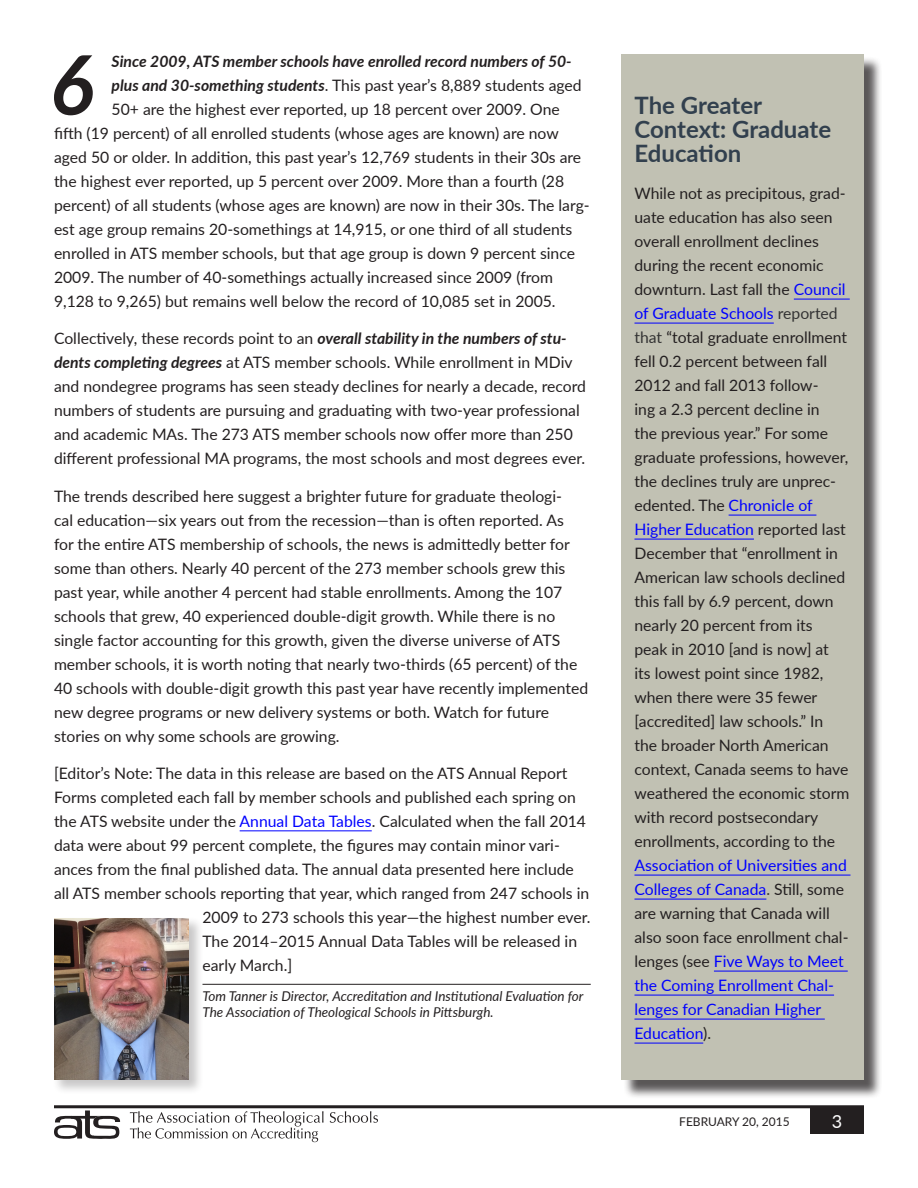
<style>
.page{position:relative;width:918px;height:1188px;background:#fff}
.page>*{position:absolute;margin:0;border:0;box-sizing:border-box;transform-origin:0 0}
.Hanging_Indent_w_bul{font:italic 700 82.2px "Lato";color:#231f20}
.Body_Text{font:700 24px/24px "Lato";letter-spacing:-.005em;color:#32404e}
.t1{font:18px "Lato";color:#fff}
.Body_Text-2{font:15.75px/24px "Lato";color:#231f20}
.Hanging_Indent_w_bul-2{font:15.75px "Lato";color:#231f20}
.Hanging_Indent_w_bul-3{font:italic 700 15.75px "Lato";color:#231f20}
.Byline_End_Blurb{font:italic 13.5px/16.2px "Lato";color:#231f20}
.t2{font:12px "Lato";color:#231f20}
.s1{font-weight:700;font-style:italic}
.s2{color:#00f}
.s3{color:#333}
</style>
<div class="page">
<div style="left:810px;top:1107px;width:54px;height:27px;background:#231f20"></div>
<hr style="left:54px;top:1105px;width:810px;height:3px;background:#231f20">
<svg style="left:54px;top:1110px;width:66px;height:29px"></svg>
<svg style="left:130px;top:1111px;width:194px;height:31px"></svg>
<svg style="left:330px;top:1111px;width:48px;height:12px"></svg>
<hr style="left:240px;top:830px;width:132px;height:1px;background:#00f">
<hr style="left:202px;top:984px;width:389px;height:1px;background:#231f20">
<div style="left:52px;top:916px;width:152px;height:179px;background:#231f20;opacity:.25"></div>
<img style="left:54px;top:918px;width:135px;height:162px">
<div style="left:623px;top:56px;width:260px;height:1043px;background:#231f20;opacity:.75"></div>
<div style="left:621px;top:54px;width:243px;height:1026px;background:#c1c1b3"></div>
<hr style="left:794px;top:299px;width:56px;height:1px;background:#00f">
<hr style="left:634px;top:323px;width:140px;height:1px;background:#00f">
<hr style="left:729px;top:515px;width:87px;height:1px;background:#00f">
<hr style="left:634px;top:539px;width:120px;height:1px;background:#00f">
<hr style="left:634px;top:875px;width:216px;height:1px;background:#00f">
<hr style="left:634px;top:899px;width:132px;height:1px;background:#00f">
<hr style="left:714px;top:971px;width:134px;height:1px;background:#00f">
<hr style="left:634px;top:995px;width:200px;height:1px;background:#00f">
<hr style="left:634px;top:1019px;width:191px;height:1px;background:#00f">
<hr style="left:634px;top:1043px;width:69px;height:1px;background:#00f">
<p class="Hanging_Indent_w_bul" style="left:50px;top:24px;width:45px">6</p>
<p class="Hanging_Indent_w_bul-3" style="left:112px;top:49px;width:462px">Since 2009, ATS member schools have enrolled record numbers of 50-</p>
<p class="Hanging_Indent_w_bul-2" style="left:112px;top:74px;width:472px"><span class="s1">plus and 30-something students</span>. This past year’s 8,889 students aged</p>
<p class="Hanging_Indent_w_bul-2" style="left:112px;top:98px;width:450px">50+ are the highest ever reported, up 18 percent over 2009. One</p>
<p class="Hanging_Indent_w_bul-2" style="left:54px;top:122px;width:506px">fifth (19 percent) of all enrolled students (whose ages are known) are now</p>
<p class="Hanging_Indent_w_bul-2" style="left:54px;top:146px;width:529px">aged 50 or older. In addition, this past year’s 12,769 students in their 30s are</p>
<p class="Hanging_Indent_w_bul-2" style="left:54px;top:170px;width:512px">the highest ever reported, up 5 percent over 2009. More than a fourth (28</p>
<p class="Hanging_Indent_w_bul-2" style="left:54px;top:194px;width:537px">percent) of all students (whose ages are known) are now in their 30s. The larg-</p>
<p class="Hanging_Indent_w_bul-2" style="left:54px;top:218px;width:520px">est age group remains 20-somethings at 14,915, or one third of all students</p>
<p class="Hanging_Indent_w_bul-2" style="left:54px;top:242px;width:523px">enrolled in ATS member schools, but that age group is down 9 percent since</p>
<p class="Hanging_Indent_w_bul-2" style="left:54px;top:266px;width:501px">2009. The number of 40-somethings actually increased since 2009 (from</p>
<p class="Hanging_Indent_w_bul-2" style="left:54px;top:290px;width:503px">9,128 to 9,265) but remains well below the record of 10,085 set in 2005.</p>
<p class="Body_Text-2" style="left:54px;top:326px;width:534px">Collectively, these records point to an <span class="s1">overall stability in the numbers of stu&shy;dents completing degrees</span> at ATS member schools. While enrollment in MDiv and nondegree programs has seen steady declines for nearly a decade, record numbers of students are pursuing and graduating with two-year professional and academic MAs. The 273 ATS member schools now offer more than 250 different professional MA programs, the most schools and most degrees ever.</p>
<p class="Body_Text-2" style="left:54px;top:483px;width:536px">The trends described here suggest a brighter future for graduate theologi-<br>cal education—six years out from the recession—than is often reported. As<br>for the entire ATS membership of schools, the news is admittedly better for some than others. Nearly 40 percent of the 273 member schools grew this past year, while another 4 percent had stable enrollments. Among the 107 schools that grew, 40 experienced double-digit growth. While there is no single factor accounting for this growth, given the diverse universe of ATS member schools, it is worth noting that nearly two-thirds (65 percent) of the 40 schools with double-digit growth this past year have recently implemented new degree programs or new delivery systems or both. Watch for future stories on why some schools are growing.</p>
<p class="Body_Text-2" style="left:54px;top:761px;width:515px">[Editor’s Note: The data in this release are based on the ATS Annual Report</p>
<p class="Body_Text-2" style="left:54px;top:785px;width:523px">Forms completed each fall by member schools and published each spring on</p>
<p class="Body_Text-2" style="left:54px;top:809px;width:534px">the ATS website under the <span class="s2">Annual Data Tables</span>. Calculated when the fall 2014</p>
<p class="Body_Text-2" style="left:54px;top:833px;width:508px">data were about 99 percent complete, the figures may contain minor vari-</p>
<p class="Body_Text-2" style="left:54px;top:857px;width:521px">ances from the final published data. The annual data presented here include</p>
<p class="Body_Text-2" style="left:54px;top:881px;width:537px">all ATS member schools reporting that year, which ranged from 247 schools in</p>
<p class="Body_Text-2" style="left:202px;top:905px;width:390px">2009 to 273 schools this year—the highest number ever.</p>
<p class="Body_Text-2" style="left:202px;top:929px;width:376px">The 2014–2015 Annual Data Tables will be released in</p>
<p class="Body_Text-2" style="left:202px;top:953px;width:91px">early March.]</p>
<p class="Byline_End_Blurb" style="left:202px;top:987px;width:383px">Tom Tanner is Director, Accreditation and Institutional Evaluation for<br>The Association of Theological Schools in Pittsburgh.</p>
<p class="Body_Text" style="left:634px;top:92px;width:198px">The Greater<br>Context: Graduate<br>Education</p>
<p class="Body_Text-2" style="left:634px;top:181px;width:217px">While not as precipitous, grad&shy;uate education has also seen overall enrollment declines during the recent economic downturn. Last fall the <span class="s2">Council of Graduate Schools</span> <span class="s3">reported that</span> “total graduate enrollment fell 0.2 percent between fall<br>2012 and fall 2013 follow-<br>ing a 2.3 percent decline in<br>the previous year.” For some graduate professions, however, the declines truly are unprec&shy;edented. The <span class="s2">Chronicle of<br>Higher Education</span> reported last<br>December that “enrollment in<br>American law schools declined this fall by 6.9 percent, down nearly 20 percent from its<br>peak in 2010 [and is now] at<br>its lowest point since 1982, when there were 35 fewer [accredited] law schools.” In the broader North American context, Canada seems to have weathered the economic storm with record postsecondary enrollments, according to the<br><span class="s2">Association of Universities and<br>Colleges of Canada</span><span class="s3">.</span> Still, some are warning that Canada will also soon face enrollment chal&shy;lenges (see <span class="s2">Five Ways to Meet the Coming Enrollment Chal&shy;lenges for Canadian Higher<br>Education</span>).</p>
<p class="t2" style="left:679px;top:1113px;width:112px">FEBRUARY 20, 2015</p>
<p class="t1" style="left:832px;top:1108px;width:12px">3</p>
</div>
